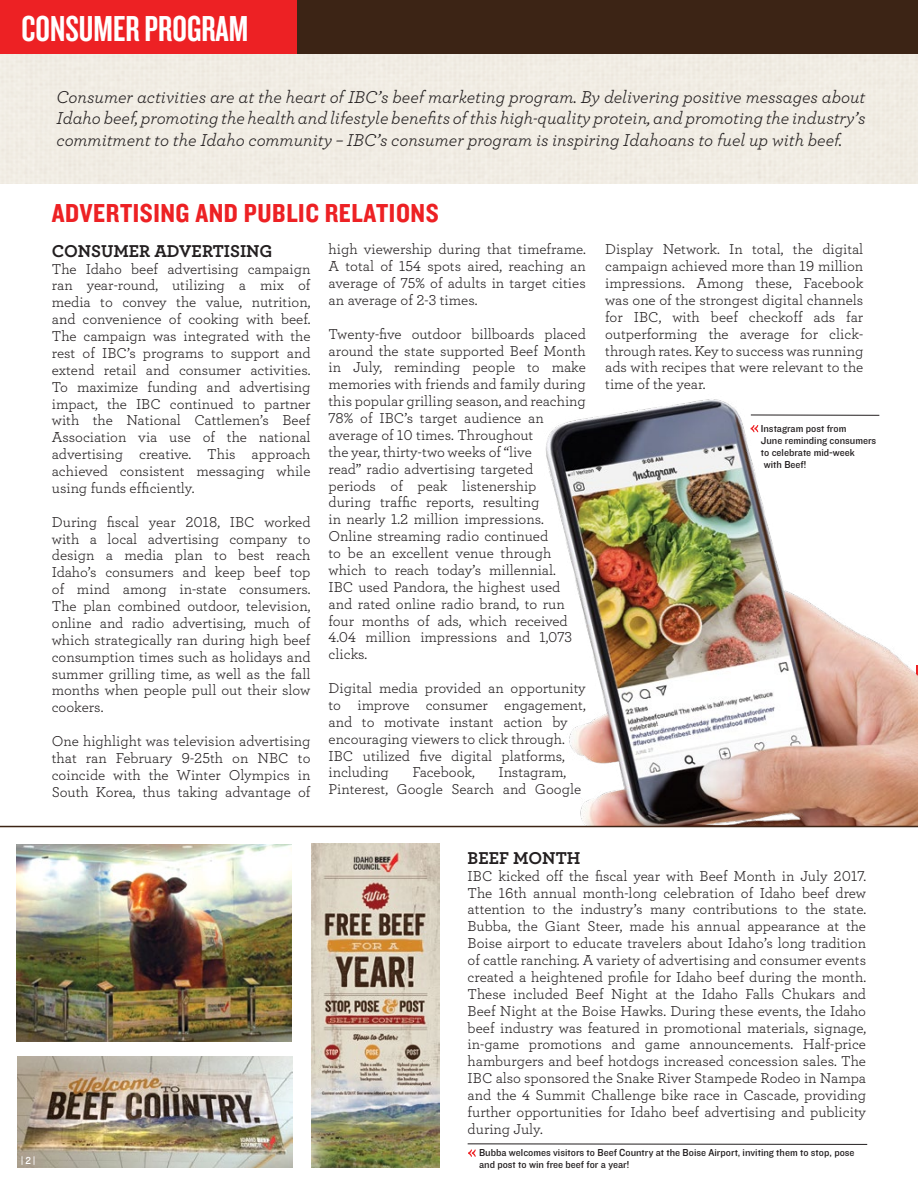
<style>
.page{position:relative;width:918px;height:1188px;background:#fff}
.page>*{position:absolute;margin:0;border:0;box-sizing:border-box;transform-origin:0 0}
.t1{font:37.5px "Knockout HTF48 Featherweight";color:#fff}
.t2{font:27px "Knockout HTF50 Welterweight";letter-spacing:.02em;color:#ed2124}
.t3{font:italic 18px/21.8px "Archer";color:#231f20;text-align:justify}
.t4{font:18px "Archer Bold LF";color:#231f20}
.t5{font:15px/16.8px "Archer Book LF";color:#231f20;text-align:justify}
.t6{font:10.5px/12px "Knockout HTF31 Junior Middlewt";color:#231f20}
.t7{font:10.5px "Knockout HTF31 Junior Middlewt";color:#fff}
</style>
<div class="page">
<img style="left:16px;top:845px;width:275px;height:196px">
<div style="left:0;top:0;width:918px;height:54px;background:#3c2415"></div>
<img style="left:531px;top:399px;width:387px;height:427px">
<div style="left:0;top:0;width:297px;height:54px;background:#ed2124"></div>
<img style="left:18px;top:1056px;width:275px;height:112px">
<img style="left:311px;top:844px;width:129px;height:324px">
<hr style="left:0;top:826px;width:918px;height:1px;background:#3c2415">
<svg style="left:467px;top:1143px;width:401px;height:14px"></svg>
<svg style="left:751px;top:425px;width:7px;height:7px"></svg>
<hr style="left:751px;top:415px;width:128px;height:1px;background:#231f20">
<h1 class="t1" style="left:22px;top:9px;width:228px">CONSUMER PROGRAM</h1>
<p class="t3" style="left:57px;top:85px;width:810px">Consumer activities are at the heart of IBC’s beef marketing program. By delivering positive messages about Idaho beef, promoting the health and lifestyle benefits of this high-quality protein, and promoting the industry’s commitment to the Idaho community – IBC’s consumer program is inspiring Idahoans to fuel up with beef.</p>
<h2 class="t2" style="left:52px;top:199px;width:388px">ADVERTISING AND PUBLIC RELATIONS</h2>
<p class="t4" style="left:52px;top:239px;width:222px">CONSUMER ADVERTISING</p>
<p class="t5" style="left:52px;top:260px;width:260px">The Idaho beef advertising campaign ran year-round, utilizing a mix of media to convey the value, nutrition, and convenience of cooking with beef.<br>The campaign was integrated with the rest of IBC’s programs to support and extend retail and consumer activities.<br>To maximize funding and advertising impact, the IBC continued to partner with the National Cattlemen’s Beef Association via use of the national advertising creative. This approach achieved consistent messaging while using funds efficiently.</p>
<p class="t5" style="left:52px;top:513px;width:260px">During fiscal year 2018, IBC worked with a local advertising company to design a media plan to best reach Idaho’s consumers and keep beef top of mind among in-state consumers.<br>The plan combined outdoor, television, online and radio advertising, much of which strategically ran during high beef consumption times such as holidays and summer grilling time, as well as the fall months when people pull out their slow cookers.</p>
<p class="t5" style="left:52px;top:732px;width:260px">One highlight was television advertising that ran February 9-25th on NBC to coincide with the Winter Olympics in South Korea, thus taking advantage of</p>
<p class="t5" style="left:329px;top:241px;width:259px">high viewership during that timeframe.<br>A total of 154 spots aired, reaching an average of 75% of adults in target cities an average of 2-3 times.</p>
<p class="t5" style="left:329px;top:325px;width:259px;text-align:left">Twenty-five outdoor billboards placed around the state supported Beef Month in July, reminding people to make memories with friends and family during this popular grilling season, and reaching 78% of IBC’s target audience an average of 10 times. Throughout<br>the year, thirty-two weeks of “live<br>read” radio advertising targeted<br>periods of peak listenership<br>during traffic reports, resulting<br>in nearly 1.2 million impressions.<br>Online streaming radio continued<br>to be an excellent venue through which to reach today’s millennial.<br>IBC used Pandora, the highest used and rated online radio brand, to run four months of ads, which received 4.04 million impressions and 1,073 clicks.</p>
<p class="t5" style="left:329px;top:679px;width:259px;text-align:left">Digital media provided an opportunity to improve consumer engagement, and to motivate instant action by encouraging viewers to click through.<br>IBC utilized five digital platforms, including</p>
<p class="t5" style="left:412px;top:764px;width:64px">Facebook,</p>
<p class="t5" style="left:329px;top:764px;width:254px;text-indent:170px">Instagram,<br>Pinterest, Google Search and Google</p>
<p class="t5" style="left:605px;top:241px;width:260px">Display Network. In total, the digital campaign achieved more than 19 million impressions. Among these, Facebook was one of the strongest digital channels for IBC, with beef checkoff ads far outperforming the average for click&shy;through rates. Key to success was running ads with recipes that were relevant to the time of the year.</p>
<p class="t6" style="left:761px;top:422px;width:117px">Instagram post from<br>June reminding consumers to celebrate mid-week<br>with Beef!</p>
<p class="t7" style="left:21px;top:1155px;width:16px">| 2 |</p>
<p class="t4" style="left:468px;top:846px;width:114px">BEEF MONTH</p>
<p class="t5" style="left:468px;top:867px;width:400px">IBC kicked off the fiscal year with Beef Month in July 2017.<br>The 16th annual month-long celebration of Idaho beef drew attention to the industry’s many contributions to the state.<br>Bubba, the Giant Steer, made his annual appearance at the Boise airport to educate travelers about Idaho’s long tradition of cattle ranching. A variety of advertising and consumer events created a heightened profile for Idaho beef during the month.<br>These included Beef Night at the Idaho Falls Chukars and Beef Night at the Boise Hawks. During these events, the Idaho beef industry was featured in promotional materials, signage, in-game promotions and game announcements. Half-price hamburgers and beef hotdogs increased concession sales. The IBC also sponsored the Snake River Stampede Rodeo in Nampa and the 4 Summit Challenge bike race in Cascade, providing further opportunities for Idaho beef advertising and publicity during July.</p>
<p class="t6" style="left:479px;top:1147px;width:377px">Bubba welcomes visitors to Beef Country at the Boise Airport, inviting them to stop, pose and post to win free beef for a year!</p>
</div>
